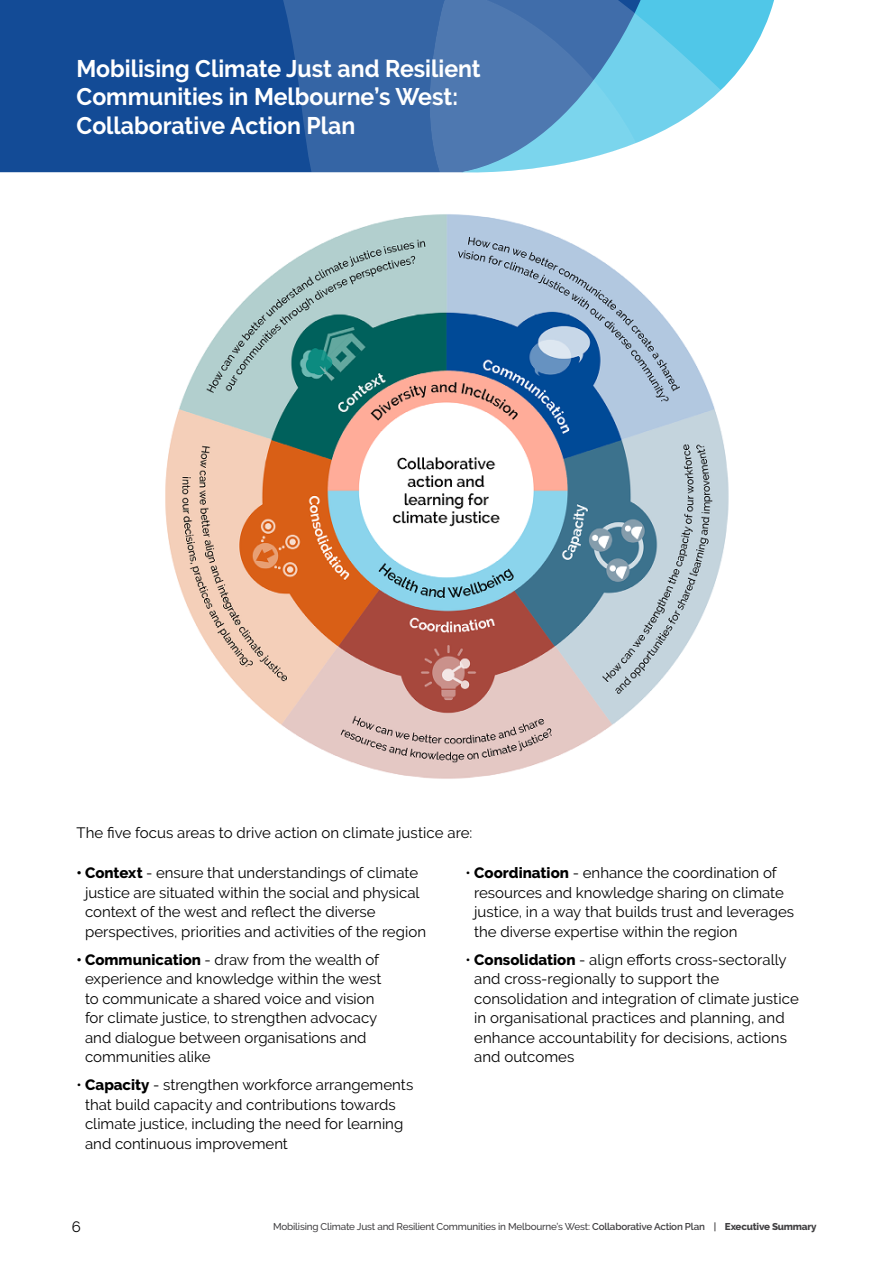
<style>
.page{position:relative;width:893px;height:1263px;background:#fff}
.page>*{position:absolute;margin:0;border:0;box-sizing:border-box;transform-origin:0 0}
.t1{font:700 24px/28.8px "Raleway";color:#fff;scale:.96 1}
.t2{font:15px/19.5px "Raleway";color:#000}
.t3{font:500 9.9px "Raleway";letter-spacing:-.02em;color:#414042}
.s1{font-weight:800}
.s2{font-weight:600}
</style>
<div class="page">
<div style="left:0;top:0;width:266px;height:172px;background:#134b96"></div>
<svg style="left:266px;top:0;width:182px;height:173px;fill:#3565a5"></svg>
<svg style="left:448px;top:0;width:326px;height:173px"></svg>
<img style="left:165px;top:214px;width:564px;height:565px">
<h1 class="t1" style="left:77px;top:54px;width:423px">Mobilising Climate Just and Resilient<br>Communities in Melbourne’s West:<br>Collaborative Action Plan</h1>
<p class="t2" style="left:77px;top:823px;width:397px">The five focus areas to drive action on climate justice are:</p>
<p class="t2" style="left:85px;top:863px;width:343px;text-indent:-9px"><span class="s1">• Context</span> - ensure that understandings of climate justice are situated within the social and physical context of the west and reflect the diverse perspectives, priorities and activities of the region</p>
<p class="t2" style="left:85px;top:950px;width:298px;text-indent:-9px"><span class="s1">• Communication</span> - draw from the wealth of experience and knowledge within the west to communicate a shared voice and vision for climate justice, to strengthen advocacy and dialogue between organisations and communities alike</p>
<p class="t2" style="left:85px;top:1075px;width:330px;text-indent:-9px">• <span class="s1">Capacity</span> - strengthen workforce arrangements that build capacity and contributions towards climate justice, including the need for learning and continuous improvement</p>
<p class="t2" style="left:474px;top:863px;width:322px;text-indent:-9px">• <span class="s1">Coordination</span> - enhance the coordination of resources and knowledge sharing on climate justice, in a way that builds trust and leverages the diverse expertise within the region</p>
<p class="t2" style="left:474px;top:950px;width:326px;text-indent:-9px">• <span class="s1">Consolidation</span> - align efforts cross-sectorally and cross-regionally to support the consolidation and integration of climate justice in organisational practices and planning, and enhance accountability for decisions, actions and outcomes</p>
<p class="t2" style="left:72px;top:1217px;width:11px">6</p>
<p class="t3" style="left:273px;top:1220px;width:545px">Mobilising Climate Just and Resilient Communities in Melbourne’s West: <span class="s2">Collaborative Action Plan |</span> <span class="s1">Executive Summary</span></p>
</div>
